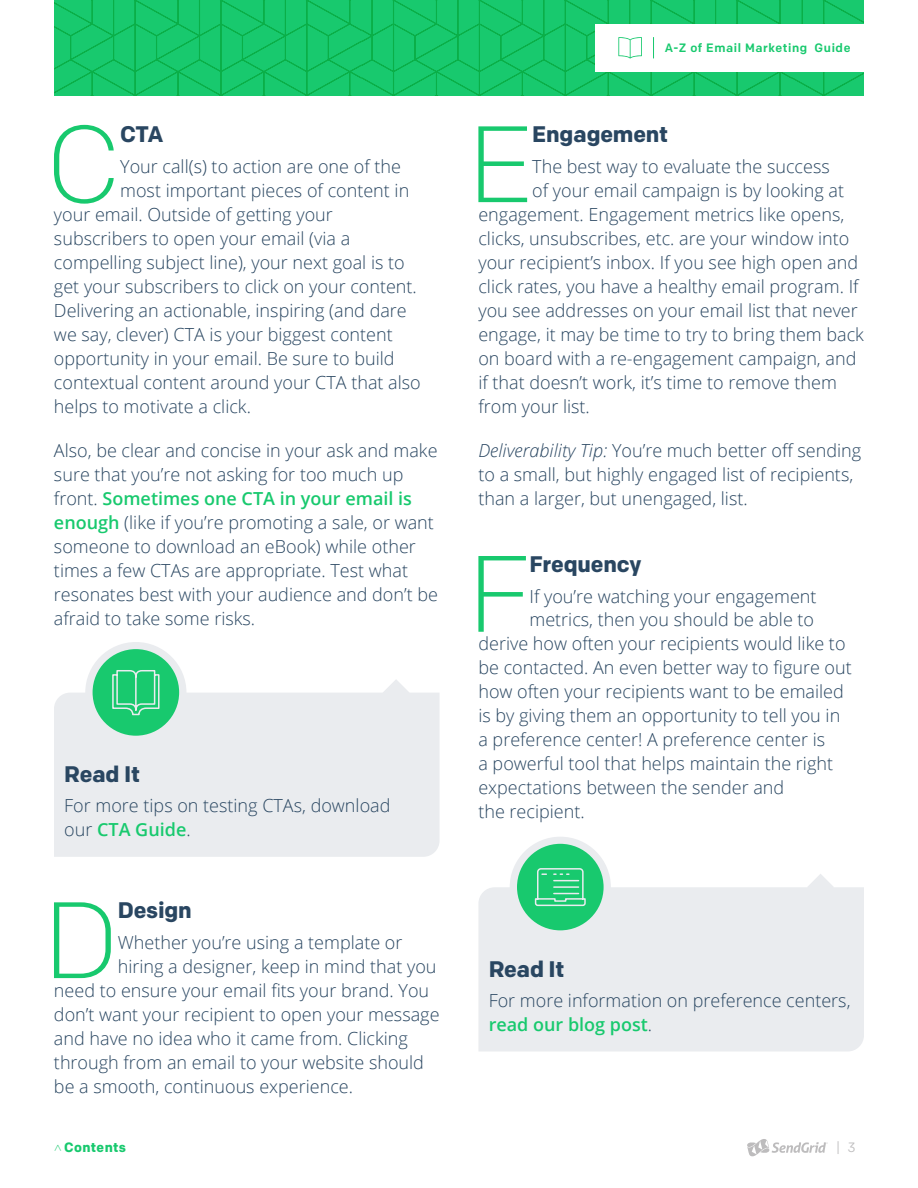
<style>
.page{position:relative;width:918px;height:1188px;background:#fff}
.page>*{position:absolute;margin:0;border:0;box-sizing:border-box;transform-origin:0 0}
.t1{font:300 108.15px "Colfax";color:#18c96e}
.t2{font:700 22.5px "Colfax";letter-spacing:-.01em;color:#294661}
.t3{font:300 18px/24px "Open Sans";color:#294661}
.t4{font:700 13.5px "Colfax";letter-spacing:.03em;color:#18c96e}
.t5{font:13.5px "Colfax";color:#bdbcbd}
.t6{font:300 13.5px "Colfax";color:#18c96e}
.t7{font:500 12.15px "Colfax";letter-spacing:.05em;color:#18c96e}
.s1{font-weight:600;color:#18c96e}
.s2{font-style:italic}
</style>
<div class="page">
<svg style="left:54px;top:0;width:810px;height:95px;background:#16c669"></svg>
<div style="left:595px;top:24px;width:271px;height:48px;background:#fff"></div>
<svg style="left:618px;top:37px;width:24px;height:21px"></svg>
<svg style="left:653px;top:37px;width:1px;height:21px"></svg>
<svg style="left:747px;top:1139px;width:81px;height:17px"></svg>
<div style="left:54px;top:693px;width:386px;height:164px;background:#eaecef"></div>
<div style="left:478px;top:887px;width:386px;height:165px;background:#eaecef"></div>
<div style="left:85px;top:642px;width:101px;height:101px;background:#eaecef;border-radius:50%"></div>
<div style="left:510px;top:837px;width:101px;height:101px;background:#eaecef;border-radius:50%"></div>
<div style="left:93px;top:649px;width:86px;height:87px;background:#18c96e;border-radius:50%"></div>
<div style="left:517px;top:844px;width:87px;height:86px;background:#18c96e;border-radius:50%"></div>
<svg style="left:112px;top:670px;width:48px;height:46px"></svg>
<svg style="left:383px;top:680px;width:27px;height:26px"></svg>
<svg style="left:807px;top:874px;width:27px;height:27px"></svg>
<svg style="left:534px;top:868px;width:52px;height:39px"></svg>
<h1 class="t1" style="left:46px;top:98px;width:77px">C</h1>
<p class="t2" style="left:120px;top:120px;width:45px">CTA</p>
<p class="t3" style="left:120px;top:154px;width:282px">Your call(s) to action are one of the</p>
<p class="t3" style="left:120px;top:178px;width:291px">most important pieces of content in</p>
<p class="t3" style="left:54px;top:202px;width:280px">your email. Outside of getting your</p>
<p class="t3" style="left:54px;top:226px;width:298px">subscribers to open your email (via a</p>
<p class="t3" style="left:54px;top:250px;width:352px">compelling subject line), your next goal is to</p>
<p class="t3" style="left:54px;top:274px;width:364px">get your subscribers to click on your content.</p>
<p class="t3" style="left:54px;top:298px;width:354px">Delivering an actionable, inspiring (and dare</p>
<p class="t3" style="left:54px;top:322px;width:340px">we say, clever) CTA is your biggest content</p>
<p class="t3" style="left:54px;top:346px;width:342px">opportunity in your email. Be sure to build</p>
<p class="t3" style="left:54px;top:370px;width:368px">contextual content around your CTA that also</p>
<p class="t3" style="left:54px;top:394px;width:198px">helps to motivate a click.</p>
<p class="t3" style="left:54px;top:438px;width:386px">Also, be clear and concise in your ask and make sure that you’re not asking for too much up front. <span class="s1">Sometimes one CTA in your email is enough</span> (like if you’re promoting a sale, or want someone to download an eBook) while other times a few CTAs are appropriate. Test what resonates best with your audience and don’t be afraid to take some risks.</p>
<p class="t2" style="left:64px;top:760px;width:77px">Read It</p>
<p class="t3" style="left:64px;top:793px;width:328px">For more tips on testing CTAs, download our <span class="s1">CTA Guide</span>.</p>
<h1 class="t1" style="left:43px;top:874px;width:77px">D</h1>
<p class="t2" style="left:118px;top:896px;width:75px">Design</p>
<p class="t3" style="left:118px;top:930px;width:286px">Whether you’re using a template or</p>
<p class="t3" style="left:118px;top:954px;width:320px">hiring a designer, keep in mind that you</p>
<p class="t3" style="left:54px;top:978px;width:377px">need to ensure your email fits your brand. You</p>
<p class="t3" style="left:54px;top:1002px;width:387px">don’t want your recipient to open your message</p>
<p class="t3" style="left:54px;top:1026px;width:355px">and have no idea who it came from. Clicking</p>
<p class="t3" style="left:54px;top:1050px;width:372px">through from an email to your website should</p>
<p class="t3" style="left:54px;top:1074px;width:301px">be a smooth, continuous experience.</p>
<p class="t7" style="left:665px;top:40px;width:187px">A-Z of Email Marketing Guide</p>
<h1 class="t1" style="left:468px;top:98px;width:67px">E</h1>
<p class="t2" style="left:532px;top:120px;width:137px">Engagement</p>
<p class="t3" style="left:532px;top:154px;width:299px">The best way to evaluate the success</p>
<p class="t3" style="left:532px;top:178px;width:313px">of your email campaign is by looking at</p>
<p class="t3" style="left:478px;top:202px;width:367px">engagement. Engagement metrics like opens,</p>
<p class="t3" style="left:478px;top:226px;width:372px">clicks, unsubscribes, etc. are your window into</p>
<p class="t3" style="left:478px;top:250px;width:381px">your recipient’s inbox. If you see high open and</p>
<p class="t3" style="left:478px;top:274px;width:382px">click rates, you have a healthy email program. If</p>
<p class="t3" style="left:478px;top:298px;width:381px">you see addresses on your email list that never</p>
<p class="t3" style="left:478px;top:322px;width:387px">engage, it may be time to try to bring them back</p>
<p class="t3" style="left:478px;top:346px;width:379px">on board with a re-engagement campaign, and</p>
<p class="t3" style="left:478px;top:370px;width:360px">if that doesn’t work, it’s time to remove them</p>
<p class="t3" style="left:478px;top:394px;width:113px">from your list.</p>
<p class="t3" style="left:478px;top:438px;width:384px"><span class="s2">Deliverability Tip:</span> You’re much better off sending to a small, but highly engaged list of recipients, than a larger, but unengaged, list.</p>
<h1 class="t1" style="left:468px;top:528px;width:64px">F</h1>
<p class="t2" style="left:530px;top:550px;width:113px">Frequency</p>
<p class="t3" style="left:530px;top:583px;width:289px">If you’re watching your engagement</p>
<p class="t3" style="left:530px;top:607px;width:286px">metrics, then you should be able to</p>
<p class="t3" style="left:478px;top:631px;width:369px">derive how often your recipients would like to</p>
<p class="t3" style="left:478px;top:655px;width:375px">be contacted. An even better way to figure out</p>
<p class="t3" style="left:478px;top:679px;width:367px">how often your recipients want to be emailed</p>
<p class="t3" style="left:478px;top:703px;width:363px">is by giving them an opportunity to tell you in</p>
<p class="t3" style="left:478px;top:727px;width:348px">a preference center! A preference center is</p>
<p class="t3" style="left:478px;top:751px;width:356px">a powerful tool that helps maintain the right</p>
<p class="t3" style="left:478px;top:775px;width:307px">expectations between the sender and</p>
<p class="t3" style="left:478px;top:799px;width:108px">the recipient.</p>
<p class="t2" style="left:489px;top:955px;width:77px">Read It</p>
<p class="t3" style="left:489px;top:988px;width:363px">For more information on preference centers, <span class="s1">read our blog post</span>.</p>
<p class="t6" style="left:50px;top:1152px;width:10px;rotate:-90deg">&gt;</p>
<p class="t5" style="left:836px;top:1139px;width:21px">| 3</p>
<p class="t4" style="left:64px;top:1139px;width:64px">Contents</p>
</div>
